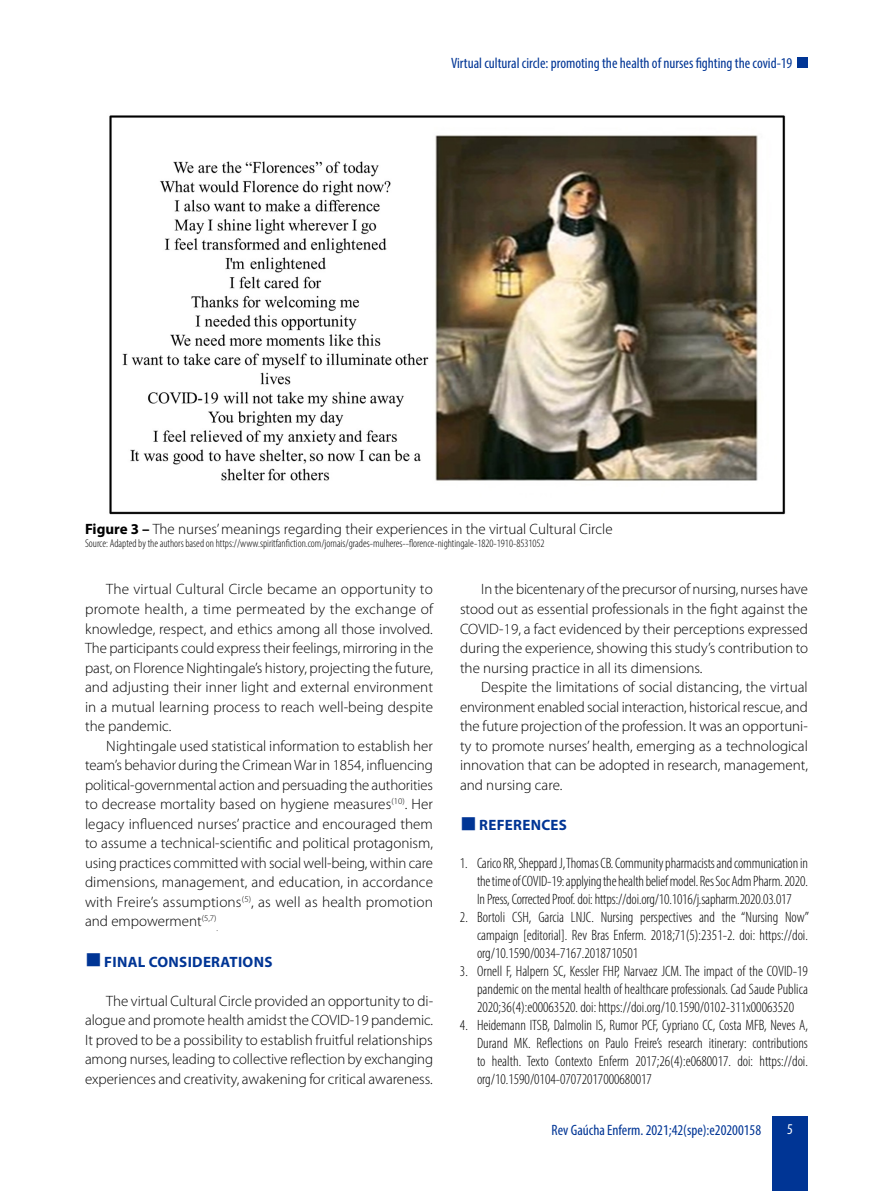
<style>
.page{position:relative;width:893px;height:1191px;background:#fff}
.page>*{position:absolute;margin:0;border:0;box-sizing:border-box;transform-origin:0 0}
.t1{font:300 15px/19.5px "Myriad Pro";color:#000;text-align:justify}
.t2{font:300 condensed 15px/18px "Myriad Pro";color:#000;text-align:justify}
.t3{font:condensed 15px "Myriad Pro";color:#003595}
.t4{font:700 15px "Myriad Pro";letter-spacing:.02em;color:#003595}
.t5{font:condensed 15px "Myriad Pro";color:#fff}
.t6{font:300 condensed 11.25px "Myriad Pro";color:#000}
.t7{font:300 8.7px "Myriad Pro";color:#000}
.s1{font-weight:700}
</style>
<div class="page">
<div style="left:772px;top:1116px;width:36px;height:75px;background:#003595"></div>
<div style="left:798px;top:57px;width:10px;height:11px;background:#003595"></div>
<img style="left:109px;top:115px;width:677px;height:400px">
<p class="t3" style="left:451px;top:54px;width:343px">Virtual cultural circle: promoting the health of nurses fighting the covid-19</p>
<p class="t1" style="left:85px;top:519px;width:529px"><span class="s1">Figure 3 –</span> The nurses’ meanings regarding their experiences in the virtual Cultural Circle</p>
<p class="t6" style="left:85px;top:537px;width:461px">Source: Adapted by the authors based on https://www.spiritfanfiction.com/jornais/grades-mulheres--florence-nightingale-1820-1910-8531052</p>
<p class="t1" style="left:85px;top:579px;width:350px;text-indent:21px">The virtual Cultural Circle became an opportunity to promote health, a time permeated by the exchange of knowledge, respect, and ethics among all those involved.<br>The participants could express their feelings, mirroring in the past, on Florence Nightingale’s history, projecting the future, and adjusting their inner light and external environment in a mutual learning process to reach well-being despite the pandemic.</p>
<p class="t1" style="left:85px;top:735px;width:349px;text-indent:21px">Nightingale used statistical information to establish her team’s behavior during the Crimean War in 1854, influencing political-governmental action and persuading the authorities to decrease mortality based on hygiene measures<sup>(10)</sup>. Her legacy influenced nurses’ practice and encouraged them to assume a technical-scientific and political protagonism, using practices committed with social well-being, within care dimensions, management, and education, in accordance with Freire’s assumptions<sup>(5)</sup>, as well as health promotion and empowerment<sup>(5,7)</sup></p>
<p class="t7" style="left:217px;top:923px;width:3px">.</p>
<p class="t4" style="left:104px;top:951px;width:170px">FINAL CONSIDERATIONS</p>
<p class="t1" style="left:85px;top:990px;width:350px;text-indent:21px">The virtual Cultural Circle provided an opportunity to di&shy;alogue and promote health amidst the COVID-19 pandemic.<br>It proved to be a possibility to establish fruitful relationships among nurses, leading to collective reflection by exchanging experiences and creativity, awakening for critical awareness.</p>
<p class="t1" style="left:460px;top:579px;width:350px;text-indent:21px">In the bicentenary of the precursor of nursing, nurses have stood out as essential professionals in the fight against the COVID-19, a fact evidenced by their perceptions expressed during the experience, showing this study’s contribution to the nursing practice in all its dimensions.</p>
<p class="t1" style="left:460px;top:677px;width:349px;text-indent:21px">Despite the limitations of social distancing, the virtual environment enabled social interaction, historical rescue, and the future projection of the profession. It was an opportuni&shy;ty to promote nurses’ health, emerging as a technological innovation that can be adopted in research, management, and nursing care.</p>
<p class="t4" style="left:479px;top:815px;width:89px">REFERENCES</p>
<p class="t2" style="left:477px;top:853px;width:332px;text-indent:-17px">1. Carico RR, Sheppard J, Thomas CB. Community pharmacists and communication in the time of COVID-19: applying the health belief model. Res Soc Adm Pharm. 2020.<br>In Press, Corrected Proof. doi: https://doi.org/10.1016/j.sapharm.2020.03.017</p>
<p class="t2" style="left:477px;top:907px;width:334px;text-indent:-17px">2. Bortoli CSH, Garcia LNJC. Nursing perspectives and the “Nursing Now” campaign [editorial]. Rev Bras Enferm. 2018;71(5):2351-2. doi: https://doi. org/10.1590/0034-7167.2018710501</p>
<p class="t2" style="left:477px;top:961px;width:332px;text-indent:-17px">3. Ornell F, Halpern SC, Kessler FHP, Narvaez JCM. The impact of the COVID-19 pandemic on the mental health of healthcare professionals. Cad Saude Publica 2020;36(4):e00063520. doi: https://doi.org/10.1590/0102-311x00063520</p>
<p class="t2" style="left:477px;top:1015px;width:332px;text-indent:-17px">4. Heidemann ITSB, Dalmolin IS, Rumor PCF, Cypriano CC, Costa MFB, Neves A, Durand MK. Reflections on Paulo Freire’s research itinerary: contributions to health. Texto Contexto Enferm 2017;26(4):e0680017. doi: https://doi. org/10.1590/0104-07072017000680017</p>
<p class="t3" style="left:552px;top:1121px;width:211px">Rev Gaúcha Enferm. 2021;42(spe):e20200158</p>
<p class="t5" style="left:787px;top:1120px;width:7px">5</p>
</div>
